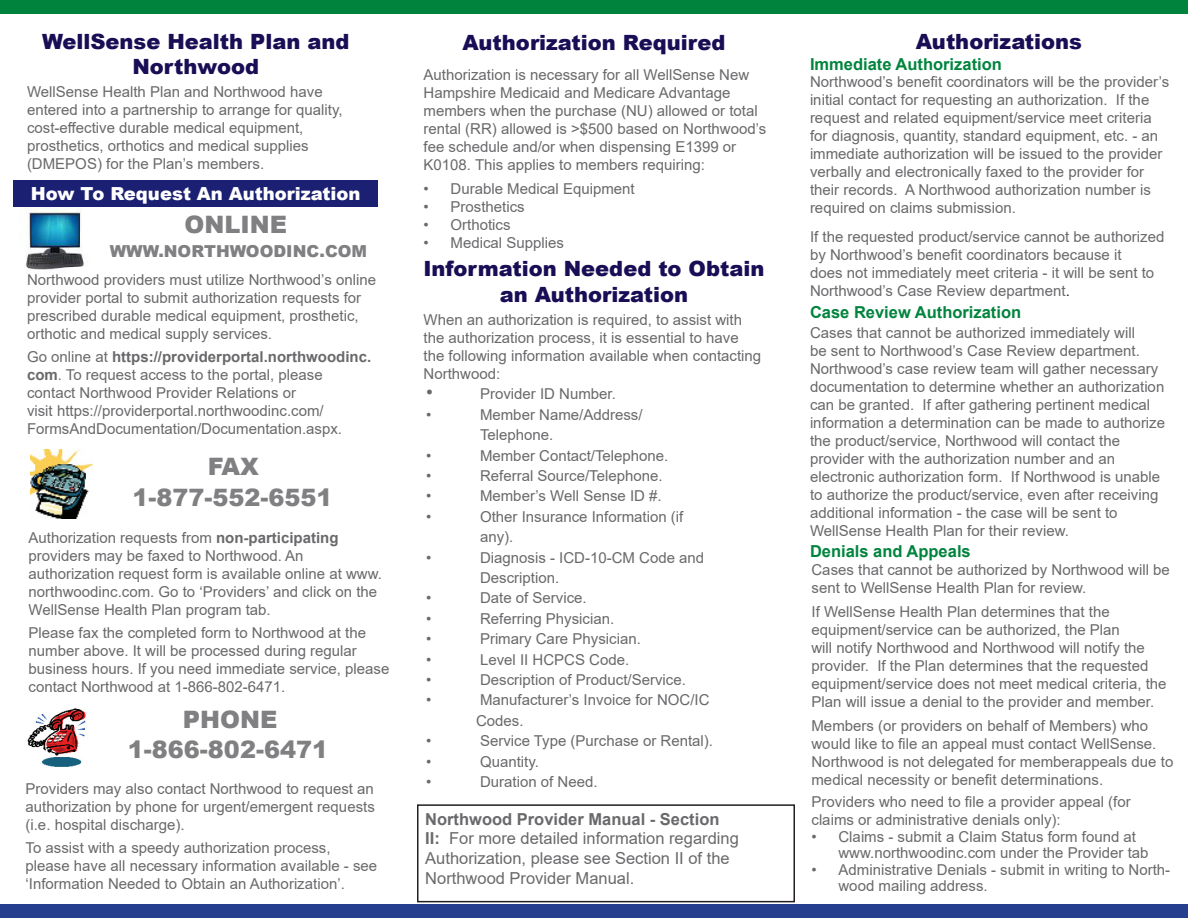
<style>
.page{position:relative;width:1188px;height:918px;background:#fff}
.page>*{position:absolute;margin:0;border:0;box-sizing:border-box;transform-origin:0 0}
.t1{font:900 24px "Arial";color:#808083}
.t2{font:900 21px/25.2px "Arial";color:#190d55;text-align:center}
.t3{font:19.5px "Arial";color:#69696c}
.t4{font:900 18px "Arial";color:#fff}
.t5{font:16.5px/19.8px "Arial";color:#69696c}
.t6{font:700 16.5px "Arial";color:#00843d}
.t7{font:900 16.5px "Arial";color:#808083}
.t8{font:15px/18px "Arial";color:#69696c}
.s1{font-weight:700}
.s2{color:#231f20}
</style>
<div class="page">
<div style="left:0;top:0;width:1188px;height:14px;background:#00843d"></div>
<div style="left:0;top:904px;width:1188px;height:14px;background:#253f8e"></div>
<div style="left:14px;top:180px;width:364px;height:27px;background:#1c2072"></div>
<img style="left:27px;top:708px;width:59px;height:59px">
<img style="left:30px;top:449px;width:63px;height:69px">
<div style="left:417px;top:804px;width:378px;height:98px;border:2px solid #231f20"></div>
<img style="left:26px;top:207px;width:58px;height:63px">
<p class="t2" style="left:42px;top:28px;width:309px">WellSense Health Plan and<br>Northwood</p>
<p class="t8" style="left:27px;top:82px;width:317px">WellSense Health Plan and Northwood have entered into a partnership to arrange for quality, cost-effective durable medical equipment, prosthetics, orthotics and medical supplies (DMEPOS) for the Plan’s members.</p>
<p class="t4" style="left:31px;top:180px;width:331px">How To Request An Authorization</p>
<p class="t1" style="left:184px;top:207px;width:104px">ONLINE</p>
<p class="t7" style="left:110px;top:239px;width:259px">WWW.NORTHWOODINC.COM</p>
<p class="t8" style="left:27px;top:270px;width:351px">Northwood providers must utilize Northwood’s online provider portal to submit authorization requests for prescribed durable medical equipment, prosthetic, orthotic and medical supply services.</p>
<p class="t8" style="left:27px;top:348px;width:346px">Go online at <span class="s1">https://providerportal.northwoodinc. com</span>. To request access to the portal, please contact Northwood Provider Relations or<br>visit https://providerportal.northwoodinc.com/ FormsAndDocumentation/Documentation.aspx.</p>
<p class="t1" style="left:208px;top:449px;width:53px">FAX</p>
<p class="t1" style="left:132px;top:480px;width:202px">1-877-552-6551</p>
<p class="t8" style="left:28px;top:529px;width:355px">Authorization requests from <span class="s1">non-participating </span>providers may be faxed to Northwood. An authorization request form is available online at www. northwoodinc.com. Go to ‘Providers’ and click on the WellSense Health Plan program tab.</p>
<p class="t8" style="left:28px;top:624px;width:362px">Please fax the completed form to Northwood at the number above. It will be processed during regular business hours. If you need immediate service, please contact Northwood at 1-866-802-6471.</p>
<p class="t1" style="left:183px;top:702px;width:96px">PHONE</p>
<p class="t1" style="left:128px;top:732px;width:202px">1-866-802-6471</p>
<p class="t8" style="left:26px;top:780px;width:351px;text-align:justify">Providers may also contact Northwood to request an authorization by phone for urgent/emergent requests (i.e. hospital discharge).</p>
<p class="t8" style="left:26px;top:839px;width:353px">To assist with a speedy authorization process, please have all necessary information available - see ‘Information Needed to Obtain an Authorization’.</p>
<p class="t2" style="left:463px;top:29px;width:264px">Authorization Required</p>
<p class="t8" style="left:424px;top:65px;width:344px">Authorization is necessary for all WellSense New Hampshire Medicaid and Medicare Advantage members when the purchase (NU) allowed or total rental (RR) allowed is &gt;$500 based on Northwood’s fee schedule and/or when dispensing E1399 or K0108. This applies to members requiring:</p>
<p class="t8" style="left:424px;top:179px;width:213px">• Durable Medical Equipment</p>
<p class="t8" style="left:424px;top:197px;width:103px">• Prosthetics</p>
<p class="t8" style="left:424px;top:215px;width:89px">• Orthotics</p>
<p class="t8" style="left:424px;top:233px;width:142px">• Medical Supplies</p>
<p class="t2" style="left:423px;top:256px;width:343px">Information Needed to Obtain an Authorization</p>
<p class="t8" style="left:424px;top:310px;width:339px">When an authorization is required, to assist with the authorization process, it is essential to have the following information available when contacting Northwood:</p>
<p class="t3" style="left:426px;top:379px;width:8px">•</p>
<p class="t8" style="left:480px;top:385px;width:137px">Provider ID Number.</p>
<p class="t8" style="left:426px;top:405px;width:7px">•</p>
<p class="t8" style="left:480px;top:405px;width:164px">Member Name/Address/</p>
<p class="t8" style="left:480px;top:426px;width:75px">Telephone.</p>
<p class="t8" style="left:426px;top:446px;width:7px">•</p>
<p class="t8" style="left:480px;top:446px;width:190px">Member Contact/Telephone.</p>
<p class="t8" style="left:426px;top:467px;width:7px">•</p>
<p class="t8" style="left:480px;top:467px;width:184px">Referral Source/Telephone.</p>
<p class="t8" style="left:426px;top:487px;width:7px">•</p>
<p class="t8" style="left:480px;top:487px;width:183px">Member’s Well Sense ID #.</p>
<p class="t8" style="left:426px;top:507px;width:7px">•</p>
<p class="t8" style="left:480px;top:507px;width:205px">Other Insurance Information (if</p>
<p class="t8" style="left:480px;top:528px;width:35px">any).</p>
<p class="t8" style="left:426px;top:548px;width:7px">•</p>
<p class="t8" style="left:480px;top:548px;width:226px">Diagnosis - ICD-10-CM Code and</p>
<p class="t8" style="left:480px;top:569px;width:81px">Description.</p>
<p class="t8" style="left:426px;top:589px;width:7px">•</p>
<p class="t8" style="left:480px;top:589px;width:108px">Date of Service.</p>
<p class="t8" style="left:426px;top:609px;width:7px">•</p>
<p class="t8" style="left:480px;top:609px;width:136px">Referring Physician.</p>
<p class="t8" style="left:426px;top:630px;width:7px">•</p>
<p class="t8" style="left:480px;top:630px;width:162px">Primary Care Physician.</p>
<p class="t8" style="left:426px;top:650px;width:7px">•</p>
<p class="t8" style="left:480px;top:650px;width:151px">Level II HCPCS Code.</p>
<p class="t8" style="left:426px;top:671px;width:7px">•</p>
<p class="t8" style="left:480px;top:671px;width:207px">Description of Product/Service.</p>
<p class="t8" style="left:426px;top:691px;width:7px">•</p>
<p class="t8" style="left:480px;top:691px;width:231px">Manufacturer’s Invoice for NOC/IC</p>
<p class="t8" style="left:476px;top:711px;width:49px">Codes.</p>
<p class="t8" style="left:426px;top:732px;width:7px">•</p>
<p class="t8" style="left:480px;top:732px;width:235px">Service Type (Purchase or Rental).</p>
<p class="t8" style="left:426px;top:752px;width:7px">•</p>
<p class="t8" style="left:480px;top:752px;width:60px">Quantity.</p>
<p class="t8" style="left:426px;top:773px;width:7px">•</p>
<p class="t8" style="left:480px;top:773px;width:119px">Duration of Need.</p>
<p class="t5" style="left:425px;top:809px;width:315px"><span class="s1">Northwood Provider Manual - Section<br>II:</span> For more detailed information regarding Authorization, please see Section II of the Northwood Provider Manual.</p>
<p class="t2" style="left:916px;top:28px;width:168px">Authorizations</p>
<p class="t6" style="left:810px;top:52px;width:193px">Immediate Authorization</p>
<p class="t8" style="left:810px;top:72px;width:361px">Northwood’s benefit coordinators will be the provider’s initial contact for requesting an authorization. If the request and related equipment/service meet criteria for diagnosis, quantity, standard equipment, etc. - an immediate authorization will be issued to the provider verbally and electronically faxed to the provider for their records. A Northwood authorization number is required on claims submission.</p>
<p class="t8" style="left:810px;top:227px;width:356px">If the requested product/service cannot be authorized by Northwood’s benefit coordinators because it<br>does not immediately meet criteria - it will be sent to Northwood’s Case Review department<span class="s2">.</span></p>
<p class="t6" style="left:810px;top:300px;width:213px">Case Review Authorization</p>
<p class="t8" style="left:810px;top:324px;width:357px">Cases that cannot be authorized immediately will<br>be sent to Northwood’s Case Review department.<br>Northwood’s case review team will gather necessary documentation to determine whether an authorization can be granted. If after gathering pertinent medical information a determination can be made to authorize the product/service, Northwood will contact the provider with the authorization number and an electronic authorization form. If Northwood is unable to authorize the product/service, even after receiving additional information - the case will be sent to WellSense Health Plan for their review.</p>
<p class="t6" style="left:810px;top:539px;width:162px">Denials and Appeals</p>
<p class="t8" style="left:812px;top:560px;width:360px">Cases that cannot be authorized by Northwood will be sent to WellSense Health Plan for review.</p>
<p class="t8" style="left:812px;top:602px;width:357px">If WellSense Health Plan determines that the equipment/service can be authorized, the Plan<br>will notify Northwood and Northwood will notify the provider. If the Plan determines that the requested equipment/service does not meet medical criteria, the Plan will issue a denial to the provider and member.</p>
<p class="t8" style="left:812px;top:716px;width:363px">Members (or providers on behalf of Members) who would like to file an appeal must contact WellSense.<br>Northwood is not delegated for memberappeals due to medical necessity or benefit determinations.</p>
<p class="t8" style="left:812px;top:793px;width:321px">Providers who need to file a provider appeal (for claims or administrative denials only):</p>
<p class="t8" style="left:838px;top:828px;width:312px;line-height:16.5px;text-indent:-27px">• Claims - submit a Claim Status form found at www.northwoodinc.com under the Provider tab</p>
<p class="t8" style="left:838px;top:861px;width:333px;line-height:16.5px;text-indent:-27px">• Administrative Denials - submit in writing to North&shy;wood mailing address.</p>
</div>
